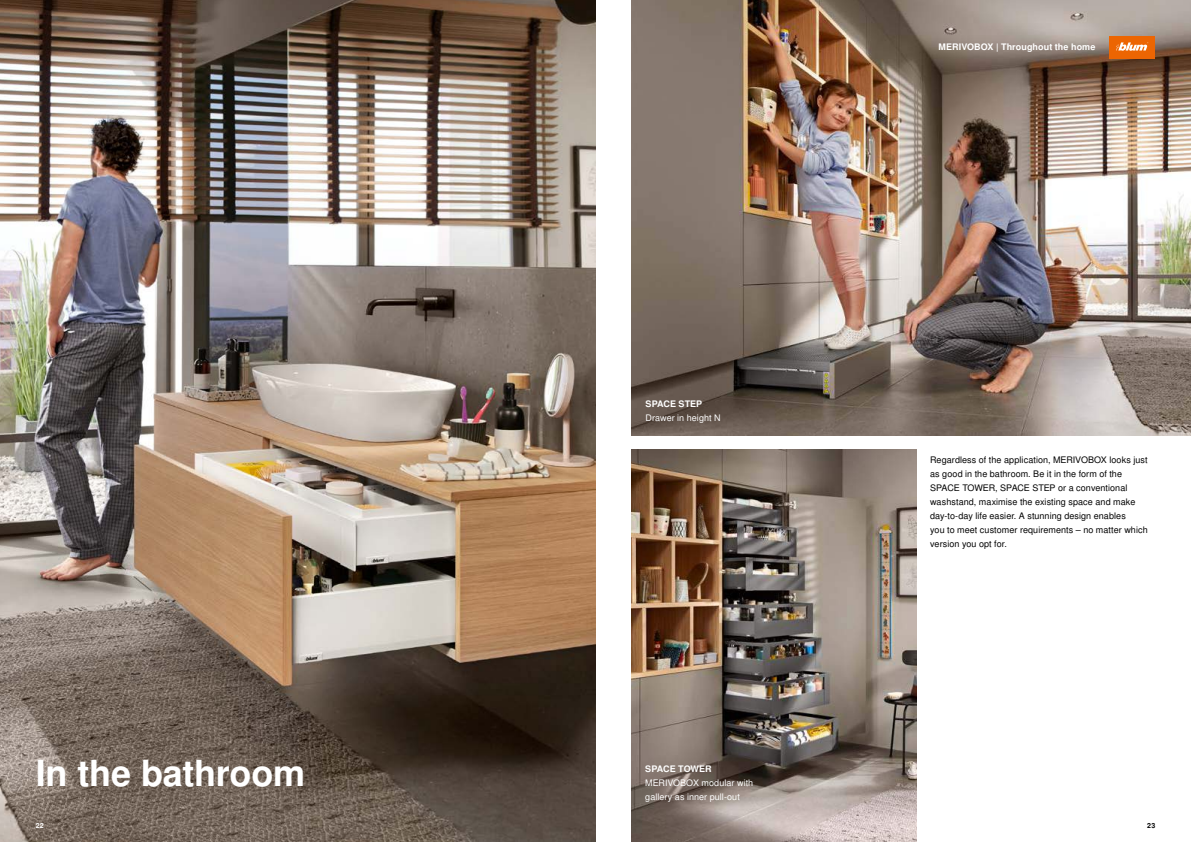
<style>
.page{position:relative;width:1191px;height:842px;background:#fff}
.page>*{position:absolute;margin:0;border:0;box-sizing:border-box;transform-origin:0 0}
.t1{font:700 36px "Nimbus Sans LOT";letter-spacing:-.01em;color:#fff}
.t2{font:9px/14px "Nimbus Sans LOT";letter-spacing:.005em;color:#000}
.t3{font:9px/14px "Nimbus Sans LOT";letter-spacing:.005em;color:#fff}
.t4{font:700 9px "Nimbus Sans LOT";letter-spacing:.01em;color:#fff}
.t5{font:700 7px "Nimbus Sans LOT";color:#fff}
.t6{font:700 7px "Nimbus Sans LOT";color:#000}
</style>
<div class="page">
<img style="left:0;top:0;width:596px;height:842px">
<img style="left:631px;top:449px;width:285px;height:393px">
<img style="left:631px;top:0;width:560px;height:435px">
<div style="left:1109px;top:36px;width:46px;height:23px;background:#ec6502"></div>
<svg style="left:1116px;top:42px;width:32px;height:9px"></svg>
<h1 class="t1" style="left:36px;top:752px;width:271px">In the bathroom</h1>
<p class="t4" style="left:645px;top:398px;width:58px">SPACE STEP</p>
<p class="t3" style="left:645px;top:411px;width:77px">Drawer in height N</p>
<p class="t4" style="left:645px;top:763px;width:68px">SPACE TOWER</p>
<p class="t3" style="left:645px;top:776px;width:110px">MERIVOBOX modular with gallery as inner pull-out</p>
<p class="t4" style="left:938px;top:42px;width:158px">MERIVOBOX | Throughout the home</p>
<p class="t2" style="left:930px;top:453px;width:219px">Regardless of the application, MERIVOBOX looks just as good in the bathroom. Be it in the form of the SPACE TOWER, SPACE STEP or a conventional washstand, maximise the existing space and make day-to-day life easier. A stunning design enables<br>you to meet customer requirements – no matter which version you opt for.</p>
<p class="t5" style="left:36px;top:821px;width:9px">22</p>
<p class="t6" style="left:1147px;top:821px;width:9px">23</p>
</div>
